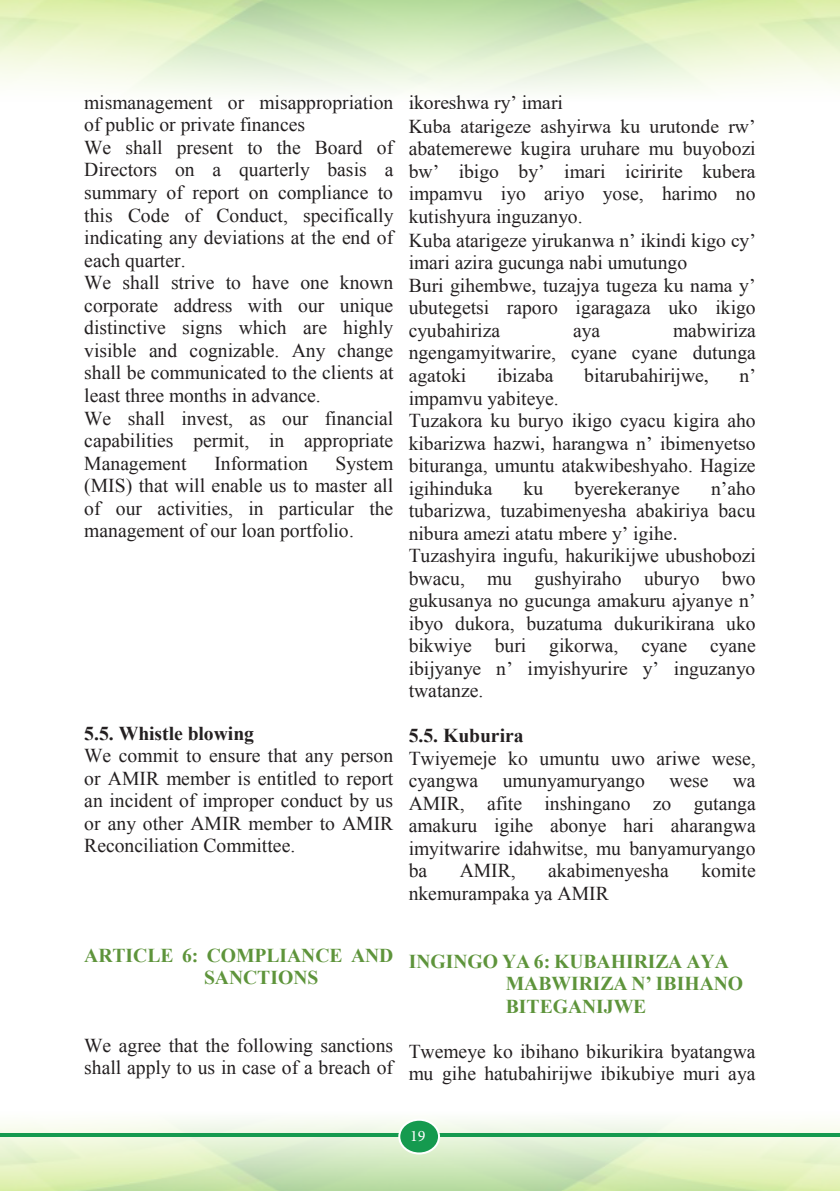
<style>
.page{position:relative;width:840px;height:1191px;background:#fff}
.page>*{position:absolute;margin:0;border:0;box-sizing:border-box;transform-origin:0 0}
.t1{font:19.6px/22.6px "Times New Roman";color:#231f20}
.t2{font:700 19.6px/22.4px "Times New Roman";letter-spacing:-.005em;color:#5e943b}
.t3{font:16px "Minion Pro";color:#fff}
.s1{font-family:"Cambria"}
.s2{font-weight:700}
</style>
<div class="page">
<hr style="left:0;top:1133px;width:839px;height:4px;background:#159a4f">
<div style="left:399px;top:1119px;width:40px;height:34px;background:#159a4f;border-radius:50%"></div>
<div style="left:398px;top:1118px;width:42px;height:36px;border:2px solid #fff;border-radius:50%"></div>
<p class="t1" style="left:84px;top:91px;width:310px">mismanagement or misappropriation</p>
<p class="t1" style="left:84px;top:113px;width:222px">of public or private finances</p>
<p class="t1" style="left:59px;top:136px;width:335px">j) We shall present to the Board of</p>
<p class="t1" style="left:84px;top:158px;width:310px">Directors on a quarterly basis a</p>
<p class="t1" style="left:84px;top:181px;width:310px">summary of report on compliance to</p>
<p class="t1" style="left:84px;top:203px;width:310px">this Code of Conduct, specifically</p>
<p class="t1" style="left:84px;top:226px;width:310px">indicating any deviations at the end of</p>
<p class="t1" style="left:84px;top:248px;width:103px">each quarter.</p>
<p class="t1" style="left:59px;top:271px;width:335px">k) We shall strive to have one known</p>
<p class="t1" style="left:84px;top:293px;width:310px">corporate address with our unique</p>
<p class="t1" style="left:84px;top:316px;width:310px">distinctive signs which are highly</p>
<p class="t1" style="left:84px;top:338px;width:310px">visible and cognizable. Any change</p>
<p class="t1" style="left:84px;top:361px;width:310px">shall be communicated to the clients at</p>
<p class="t1" style="left:84px;top:383px;width:238px">least three months in advance.</p>
<p class="t1" style="left:59px;top:406px;width:335px"><span class="s1">l)</span> We shall invest, as our financial</p>
<p class="t1" style="left:84px;top:429px;width:310px">capabilities permit, in appropriate</p>
<p class="t1" style="left:84px;top:451px;width:104px">Management</p>
<p class="t1" style="left:214px;top:451px;width:95px">Information</p>
<p class="t1" style="left:408px;top:90px;width:156px">ikoreshwa ry’ imari</p>
<p class="t1" style="left:408px;top:114px;width:348px">Kuba atarigeze ashyirwa ku urutonde rw’</p>
<p class="t1" style="left:408px;top:137px;width:348px">abatemerewe kugira uruhare mu buyobozi</p>
<p class="t1" style="left:408px;top:159px;width:348px">bw’ ibigo by’ imari iciririte kubera</p>
<p class="t1" style="left:408px;top:182px;width:348px">impamvu iyo ariyo yose, harimo no</p>
<p class="t1" style="left:408px;top:205px;width:175px">kutishyura inguzanyo.</p>
<p class="t1" style="left:408px;top:229px;width:348px">Kuba atarigeze yirukanwa n’ ikindi kigo cy’</p>
<p class="t1" style="left:408px;top:251px;width:280px">imari azira gucunga nabi umutungo</p>
<p class="t1" style="left:383px;top:274px;width:373px">j) Buri gihembwe, tuzajya tugeza ku nama y’</p>
<p class="t1" style="left:408px;top:296px;width:348px">ubutegetsi raporo igaragaza uko ikigo</p>
<p class="t1" style="left:408px;top:319px;width:93px">cyubahiriza</p>
<p class="t1" style="left:572px;top:319px;width:29px">aya</p>
<p class="t1" style="left:408px;top:319px;width:348px;text-align:justify;text-indent:264px">mabwiriza ngengamyitwarire, cyane cyane dutunga agatoki</p>
<p class="t1" style="left:497px;top:363px;width:58px">ibizaba</p>
<p class="t1" style="left:584px;top:363px;width:126px">bitarubahirijwe,</p>
<p class="t1" style="left:739px;top:363px;width:18px">n’</p>
<p class="t1" style="left:408px;top:386px;width:152px">impamvu yabiteye.</p>
<p class="t1" style="left:383px;top:409px;width:373px">k) Tuzakora ku buryo ikigo cyacu kigira aho</p>
<p class="t1" style="left:408px;top:431px;width:348px">kibarizwa hazwi, harangwa n’ ibimenyetso</p>
<p class="t1" style="left:408px;top:454px;width:348px">bituranga, umuntu atakwibeshyaho. Hagize</p>
<p class="t1" style="left:408px;top:476px;width:85px">igihinduka</p>
<p class="t1" style="left:523px;top:476px;width:21px">ku</p>
<p class="t1" style="left:574px;top:476px;width:107px">byerekeranye</p>
<p class="t1" style="left:710px;top:476px;width:46px">n’aho</p>
<p class="t1" style="left:408px;top:499px;width:348px">tubarizwa, tuzabimenyesha abakiriya bacu</p>
<p class="t1" style="left:408px;top:521px;width:270px">nibura amezi atatu mbere y’ igihe.</p>
<p class="t1" style="left:383px;top:544px;width:374px">l) Tuzashyira ingufu, hakurikijwe ubushobozi</p>
<p class="t1" style="left:408px;top:566px;width:348px">bwacu, mu gushyiraho uburyo bwo</p>
<p class="t1" style="left:408px;top:588px;width:348px">gukusanya no gucunga amakuru ajyanye n’</p>
<p class="t1" style="left:408px;top:611px;width:348px">ibyo dukora, buzatuma dukurikirana uko</p>
<p class="t1" style="left:408px;top:634px;width:348px">bikwiye buri gikorwa, cyane cyane</p>
<p class="t1" style="left:408px;top:656px;width:348px">ibijyanye n’ imyishyurire y’ inguzanyo</p>
<p class="t1" style="left:408px;top:679px;width:76px">twatanze.</p>
<p class="t1" style="left:408px;top:724px;width:348px"><span class="s2">5.5. Kuburira<br></span>Twiyemeje ko umuntu uwo ariwe wese, cyangwa umunyamuryango wese wa<br>AMIR, afite inshingano zo gutanga amakuru igihe abonye hari aharangwa imyitwarire idahwitse, mu banyamuryango ba</p>
<p class="t1" style="left:84px;top:451px;width:310px;text-align:justify;text-indent:251px">System (MIS) that will enable us to master all of our activities, in particular the management of our loan portfolio.</p>
<p class="t1" style="left:84px;top:721px;width:310px"><span class="s2">5.5. Whistle blowing<br></span>We commit to ensure that any person or AMIR member is entitled to report an incident of improper conduct by us or any other AMIR member to AMIR<br>Reconciliation Committee.</p>
<p class="t1" style="left:459px;top:859px;width:58px">AMIR,</p>
<p class="t1" style="left:548px;top:859px;width:122px">akabimenyesha</p>
<p class="t1" style="left:701px;top:859px;width:56px">komite</p>
<p class="t1" style="left:408px;top:881px;width:202px">nkemurampaka ya AMIR</p>
<p class="t2" style="left:204px;top:943px;width:191px;text-indent:-120px">ARTICLE 6: COMPLIANCE AND<br>SANCTIONS</p>
<p class="t1" style="left:84px;top:1033px;width:310px">We agree that the following sanctions shall apply to us in case of a breach of</p>
<p class="t2" style="left:505px;top:949px;width:239px;text-indent:-97px">INGINGO YA 6: KUBAHIRIZA AYA<br>MABWIRIZA N’ IBIHANO<br>BITEGANIJWE</p>
<p class="t1" style="left:408px;top:1039px;width:348px">Twemeye ko ibihano bikurikira byatangwa mu gihe hatubahirijwe ibikubiye muri aya</p>
<p class="t3" style="left:410px;top:1124px;width:17px">19</p>
</div>
